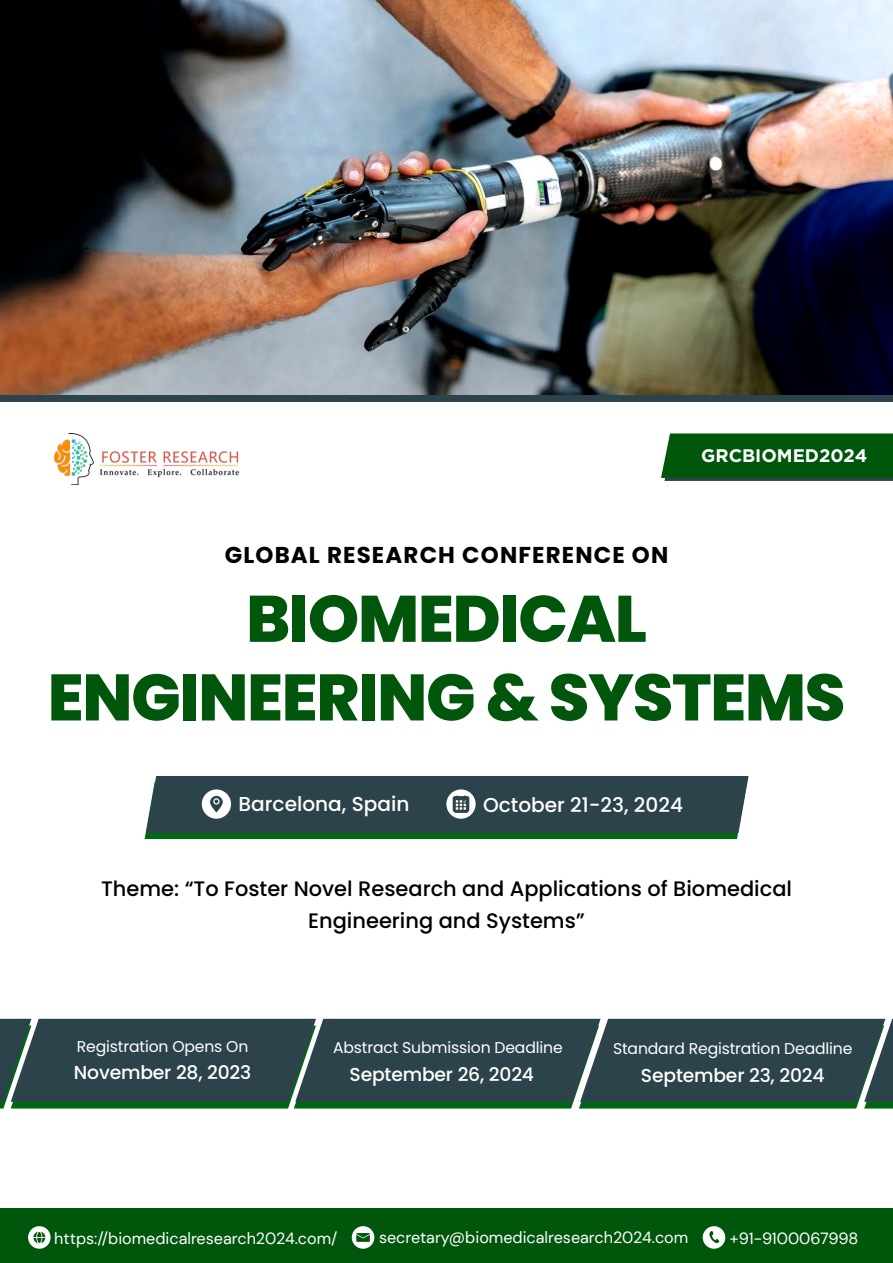
<style>
.page{position:relative;width:893px;height:1263px;background:#fff}
.page>*{position:absolute;margin:0;border:0;box-sizing:border-box;transform-origin:0 0}
.t1{font:800 65.55px/78.6px "Poppins";letter-spacing:-.02em;color:#00570c;text-align:center}
.t2{font:700 22.95px "Poppins";letter-spacing:.05em;color:#000}
.t3{font:500 21px/32.2px "Poppins";color:#000;text-align:center}
.t4{font:500 20.1px "Poppins";color:#fff}
.t5{font:500 18.75px "Poppins";letter-spacing:-.01em;color:#fff}
.t6{font:700 18.15px "Gotham";color:#fff}
.t7{font:16.2px "DM Sans";color:#fff}
.t8{font:15.6px "Poppins";letter-spacing:-.01em;color:#fff}
</style>
<div class="page">
<div style="left:0;top:367px;width:893px;height:35px;background:#2c434b"></div>
<div style="left:0;top:1209px;width:893px;height:54px;background:#00570c"></div>
<svg style="left:352px;top:1226px;width:22px;height:23px"></svg>
<svg style="left:28px;top:1226px;width:23px;height:23px"></svg>
<svg style="left:703px;top:1226px;width:22px;height:23px"></svg>
<img style="left:0;top:0;width:893px;height:394px">
<svg style="left:661px;top:433px;width:232px;height:48px;background:#0a5b17"></svg>
<svg style="left:145px;top:776px;width:604px;height:63px;background:#314f4e"></svg>
<svg style="left:0;top:1019px;width:893px;height:89px;background:#2c4849"></svg>
<img style="left:54px;top:433px;width:185px;height:52px">
<p class="t6" style="left:701px;top:444px;width:167px">GRCBIOMED2024</p>
<h2 class="t2" style="left:225px;top:541px;width:445px">GLOBAL RESEARCH CONFERENCE ON</h2>
<h1 class="t1" style="left:48px;top:580px;width:799px">BIOMEDICAL<br>ENGINEERING &amp; SYSTEMS</h1>
<p class="t4" style="left:239px;top:792px;width:172px">Barcelona, Spain</p>
<p class="t4" style="left:483px;top:793px;width:201px">October 21-23, 2024</p>
<p class="t3" style="left:101px;top:873px;width:692px">Theme: “To Foster Novel Research and Applications of Biomedical<br>Engineering and Systems”</p>
<p class="t8" style="left:77px;top:1038px;width:173px">Registration Opens On</p>
<p class="t5" style="left:74px;top:1061px;width:179px">November 28, 2023</p>
<p class="t8" style="left:333px;top:1038px;width:231px">Abstract Submission Deadline</p>
<p class="t5" style="left:350px;top:1063px;width:186px">September 26, 2024</p>
<p class="t8" style="left:613px;top:1040px;width:241px">Standard Registration Deadline</p>
<p class="t5" style="left:641px;top:1065px;width:185px">September 23, 2024</p>
<p class="t7" style="left:54px;top:1228px;width:285px">https://biomedicalresearch2024.com/</p>
<p class="t7" style="left:379px;top:1227px;width:311px">secretary@biomedicalresearch2024.com</p>
<p class="t7" style="left:729px;top:1228px;width:130px">+91-9100067998</p>
</div>
